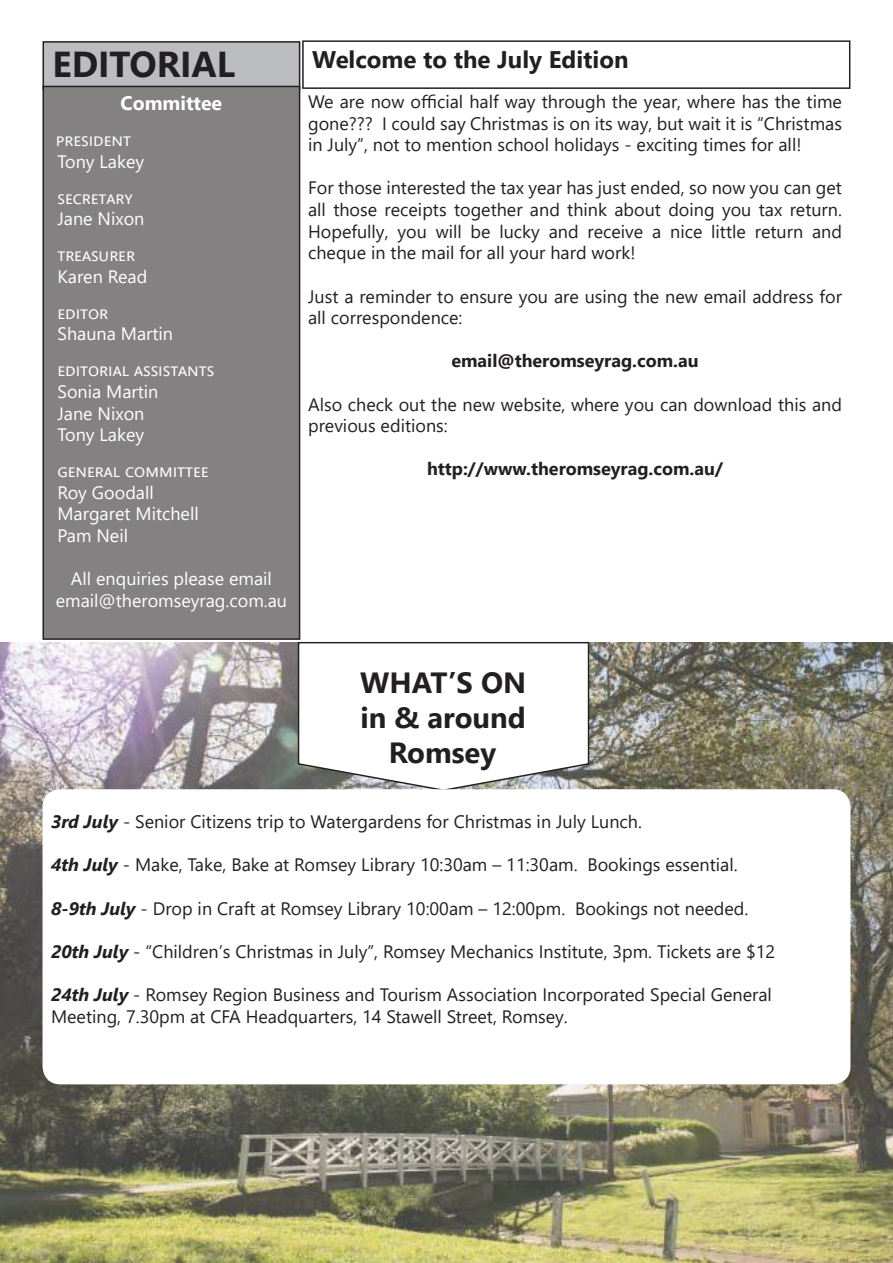
<style>
.page{position:relative;width:893px;height:1263px;background:#fff}
.page>*{position:absolute;margin:0;border:0;box-sizing:border-box;transform-origin:0 0}
.t1{font:700 36px "Segoe UI";color:#231f20}
.t2{font:700 29.25px/35px "Segoe UI";color:#231f20;text-align:center}
.t3{font:700 24px "Segoe UI";color:#231f20}
.t4{font:700 19.5px "Segoe UI";color:#fff}
.t5{font:18px/21.6px "Segoe UI";color:#231f20}
.t6{font:18px/21.6px "Segoe UI";color:#fff}
.t7{font:700 18px "Segoe UI";color:#231f20}
.s1{font-weight:700;font-style:italic}
</style>
<div class="page">
<div style="left:43px;top:42px;width:257px;height:47px;background:#bcbdc0"></div>
<div style="left:43px;top:41px;width:257px;height:49px;border:2px solid #231f20"></div>
<div style="left:43px;top:86px;width:257px;height:553px;background:#838182"></div>
<div style="left:43px;top:86px;width:257px;height:554px;border:2px solid #231f20"></div>
<img style="left:0;top:643px;width:892px;height:620px">
<svg style="left:297px;top:641px;width:293px;height:148px"></svg>
<div style="left:302px;top:40px;width:548px;height:49px;border:2px solid #231f20"></div>
<div style="left:43px;top:789px;width:807px;height:295px;background:#fff;border-radius:18px"></div>
<h1 class="t1" style="left:53px;top:31px;width:184px">EDITORIAL</h1>
<p class="t4" style="left:121px;top:85px;width:103px">Committee</p>
<p class="t6" style="left:56px;top:127px;width:90px">President<br>Tony Lakey</p>
<p class="t6" style="left:57px;top:185px;width:88px">Secretary<br>Jane Nixon</p>
<p class="t6" style="left:57px;top:242px;width:91px">Treasurer<br>Karen Read</p>
<p class="t6" style="left:57px;top:300px;width:117px">Editor<br>Shauna Martin</p>
<p class="t6" style="left:57px;top:358px;width:158px">Editorial Assistants<br>Sonia Martin<br>Jane Nixon<br>Tony Lakey</p>
<p class="t6" style="left:57px;top:458px;width:153px">General Committee<br>Roy Goodall<br>Margaret Mitchell<br>Pam Neil</p>
<p class="t6" style="left:56px;top:566px;width:233px;text-align:center">All enquiries please email email@theromseyrag.com.au</p>
<h3 class="t3" style="left:312px;top:37px;width:318px">Welcome to the July Edition</h3>
<p class="t5" style="left:308px;top:89px;width:535px;text-align:justify">We are now official half way through the year, where has the time gone??? I could say Christmas is on its way, but wait it is “Christmas in July”, not to mention school holidays - exciting times for all!</p>
<p class="t5" style="left:308px;top:176px;width:535px;text-align:justify">For those interested the tax year has just ended, so now you can get all those receipts together and think about doing you tax return.<br>Hopefully, you will be lucky and receive a nice little return and cheque in the mail for all your hard work!</p>
<p class="t5" style="left:308px;top:284px;width:535px">Just a reminder to ensure you are using the new email address for all correspondence:</p>
<p class="t7" style="left:451px;top:344px;width:249px">email@theromseyrag.com.au</p>
<p class="t5" style="left:308px;top:392px;width:535px">Also check out the new website, where you can download this and previous editions:</p>
<p class="t7" style="left:427px;top:452px;width:297px">http://www.theromseyrag.com.au/</p>
<h2 class="t2" style="left:360px;top:663px;width:167px">WHAT’S ON in &amp; around<br>Romsey</h2>
<p class="t5" style="left:51px;top:809px;width:592px"><span class="s1">3rd July</span> - Senior Citizens trip to Watergardens for Christmas in July Lunch.</p>
<p class="t5" style="left:51px;top:852px;width:688px"><span class="s1">4th July</span> - Make, Take, Bake at Romsey Library 10:30am – 11:30am. Bookings essential.</p>
<p class="t5" style="left:51px;top:896px;width:699px"><span class="s1">8-9th July</span> - Drop in Craft at Romsey Library 10:00am – 12:00pm. Bookings not needed.</p>
<p class="t5" style="left:51px;top:939px;width:726px"><span class="s1">20th July</span> - “Children’s Christmas in July”, Romsey Mechanics Institute, 3pm. Tickets are $12</p>
<p class="t5" style="left:51px;top:982px;width:722px"><span class="s1">24th July</span> - Romsey Region Business and Tourism Association Incorporated Special General<br>Meeting, 7.30pm at CFA Headquarters, 14 Stawell Street, Romsey.</p>
</div>
